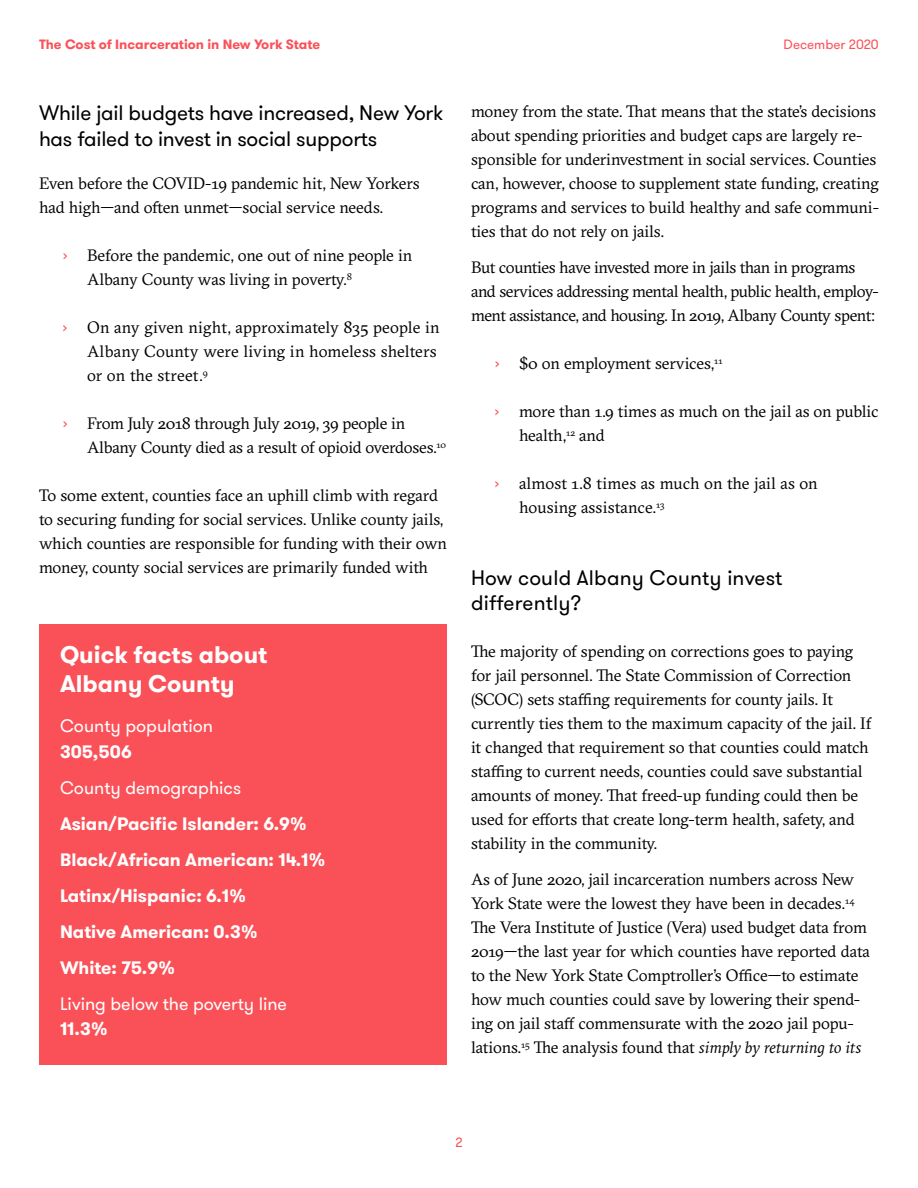
<style>
.page{position:relative;width:918px;height:1188px;background:#fff}
.page>*{position:absolute;margin:0;border:0;box-sizing:border-box;transform-origin:0 0}
.t1{font:700 24px/28.8px "GT Walsheim";color:#fff}
.t2{font:21px/25.2px "GT Walsheim";letter-spacing:-.01em;color:#000}
.t3{font:21px/25.2px "GT Walsheim";letter-spacing:.01em;color:#000}
.t4{font:700 18px/36px "GT Walsheim";color:#fff}
.t5{font:18px "GT Walsheim";color:#fff}
.t6{font:16.5px/24px "GT Sectra";letter-spacing:-.01em;color:#000}
.t7{font:16.5px/24px "GT Sectra";letter-spacing:.01em;color:#000}
.t8{font:700 13.5px "GT Walsheim";color:#fa5158}
.t9{font:13.5px "GT Walsheim";color:#fa5158}
.s1{font-family:"GT Walsheim";color:#fa5158}
.s2{font-style:italic}
</style>
<div class="page">
<div style="left:39px;top:624px;width:408px;height:441px;background:#fa5158"></div>
<p class="t8" style="left:39px;top:36px;width:283px">The Cost of Incarceration in New York State</p>
<p class="t9" style="left:784px;top:36px;width:97px">December 2020</p>
<p class="t2" style="left:39px;top:101px;width:406px">While jail budgets have increased, New York has failed to invest in social supports</p>
<p class="t6" style="left:39px;top:171px;width:382px">Even before the COVID-19 pandemic hit, New Yorkers had high—and often unmet—social service needs.</p>
<p class="t6" style="left:87px;top:243px;width:327px;text-indent:-24px"><span class="s1">›</span> Before the pandemic, one out of nine people in<br>Albany County was living in poverty.<sup>8</sup></p>
<p class="t7" style="left:87px;top:315px;width:354px;text-indent:-24px"><span class="s1">›</span> On any given night, approximately 835 people in<br>Albany County were living in homeless shelters or on the street.<sup>9</sup></p>
<p class="t6" style="left:87px;top:411px;width:361px;text-indent:-24px"><span class="s1">›</span> From July 2018 through July 2019, 39 people in<br>Albany County died as a result of opioid overdoses.<sup>10</sup></p>
<p class="t6" style="left:39px;top:483px;width:410px">To some extent, counties face an uphill climb with regard to securing funding for social services. Unlike county jails, which counties are responsible for funding with their own money, county social services are primarily funded with</p>
<h1 class="t1" style="left:60px;top:640px;width:209px">Quick facts about<br>Albany County</h1>
<p class="t5" style="left:60px;top:715px;width:155px">County population</p>
<p class="t4" style="left:60px;top:734px;width:73px">305,506</p>
<p class="t5" style="left:60px;top:776px;width:183px">County demographics</p>
<p class="t4" style="left:60px;top:806px;width:267px">Asian/Pacific Islander: 6.9%<br>Black/African American: 14.1%<br>Latinx/Hispanic: 6.1%<br>Native American: 0.3%<br>White: 75.9%</p>
<p class="t5" style="left:60px;top:992px;width:229px">Living below the poverty line</p>
<p class="t4" style="left:60px;top:1011px;width:50px">11.3%</p>
<p class="t6" style="left:471px;top:99px;width:410px">money from the state. That means that the state’s decisions about spending priorities and budget caps are largely re&shy;sponsible for underinvestment in social services. Counties can, however, choose to supplement state funding, creating programs and services to build healthy and safe communi&shy;ties that do not rely on jails.</p>
<p class="t6" style="left:471px;top:255px;width:409px">But counties have invested more in jails than in programs and services addressing mental health, public health, employ&shy;ment assistance, and housing. In 2019, Albany County spent:</p>
<p class="t6" style="left:495px;top:351px;width:229px"><span class="s1">›</span> $0 on employment services,<sup>11</sup></p>
<p class="t6" style="left:519px;top:399px;width:361px;text-indent:-24px"><span class="s1">›</span> more than 1.9 times as much on the jail as on public health,<sup>12</sup> and</p>
<p class="t7" style="left:519px;top:471px;width:300px;text-indent:-24px"><span class="s1">›</span> almost 1.8 times as much on the jail as on housing assistance.<sup>13</sup></p>
<p class="t3" style="left:471px;top:565px;width:313px">How could Albany County invest differently?</p>
<p class="t6" style="left:471px;top:639px;width:402px">The majority of spending on corrections goes to paying for jail personnel. The State Commission of Correction (SCOC) sets staffing requirements for county jails. It currently ties them to the maximum capacity of the jail. If it changed that requirement so that counties could match staffing to current needs, counties could save substantial amounts of money. That freed-up funding could then be used for efforts that create long-term health, safety, and stability in the community.</p>
<p class="t6" style="left:471px;top:867px;width:400px">As of June 2020, jail incarceration numbers across New York State were the lowest they have been in decades.<sup>14<br></sup>The Vera Institute of Justice (Vera) used budget data from 2019—the last year for which counties have reported data to the New York State Comptroller’s Office—to estimate how much counties could save by lowering their spend&shy;ing on jail staff commensurate with the 2020 jail popu&shy;lations.<sup>15</sup> The analysis found that <span class="s2">simply by returning to its</span></p>
<p class="t9" style="left:455px;top:1134px;width:9px">2</p>
</div>
